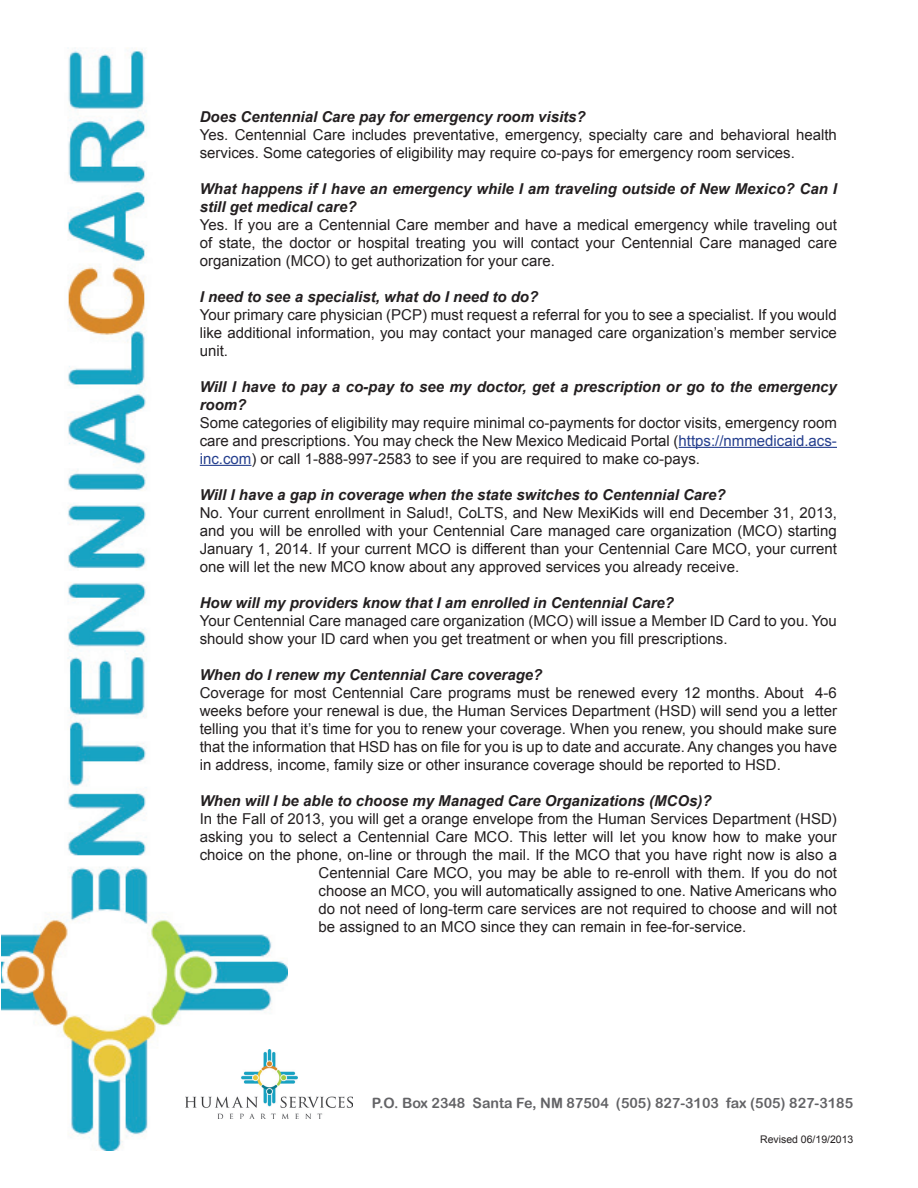
<style>
.page{position:relative;width:918px;height:1188px;background:#fff}
.page>*{position:absolute;margin:0;border:0;box-sizing:border-box;transform-origin:0 0}
.t1{font:15px/18px "Arial";color:#231f20;text-align:justify}
.t2{font:italic 700 15px/18px "Arial";color:#231f20}
.t3{font:14.25px "Arial Rounded MT Bold";color:#636366}
.t4{font:10.5px "Arial";color:#231f20}
.s1{color:#253f8e}
</style>
<div class="page">
<img style="left:2px;top:48px;width:286px;height:1103px">
<img style="left:186px;top:1050px;width:167px;height:69px">
<hr style="left:679px;top:447px;width:158px;height:1px;background:#253f8e">
<hr style="left:200px;top:465px;width:51px;height:1px;background:#253f8e">
<p class="t2" style="left:200px;top:108px;width:387px">Does Centennial Care pay for emergency room visits?</p>
<p class="t1" style="left:200px;top:126px;width:639px">Yes. Centennial Care includes preventative, emergency, specialty care and behavioral health services. Some categories of eligibility may require co-pays for emergency room services.</p>
<p class="t2" style="left:200px;top:180px;width:639px">What happens if I have an emergency while I am traveling outside of New Mexico? Can I still get medical care?</p>
<p class="t1" style="left:200px;top:216px;width:639px">Yes. If you are a Centennial Care member and have a medical emergency while traveling out of state, the doctor or hospital treating you will contact your Centennial Care managed care organization (MCO) to get authorization for your care.</p>
<p class="t2" style="left:200px;top:288px;width:340px">I need to see a specialist, what do I need to do?</p>
<p class="t1" style="left:200px;top:306px;width:639px">Your primary care physician (PCP) must request a referral for you to see a specialist. If you would like additional information, you may contact your managed care organization’s member service unit.</p>
<p class="t2" style="left:200px;top:378px;width:639px">Will I have to pay a co-pay to see my doctor, get a prescription or go to the emergency room?</p>
<p class="t1" style="left:200px;top:414px;width:639px">Some categories of eligibility may require minimal co-payments for doctor visits, emergency room care and prescriptions. You may check the New Mexico Medicaid Portal (<span class="s1">https://nmmedicaid.acs&shy;inc.com</span>) or call 1-888-997-2583 to see if you are required to make co-pays.</p>
<p class="t2" style="left:200px;top:486px;width:527px">Will I have a gap in coverage when the state switches to Centennial Care?</p>
<p class="t1" style="left:200px;top:504px;width:639px">No. Your current enrollment in Salud!, CoLTS, and New MexiKids will end December 31, 2013, and you will be enrolled with your Centennial Care managed care organization (MCO) starting January 1, 2014. If your current MCO is different than your Centennial Care MCO, your current one will let the new MCO know about any approved services you already receive.</p>
<p class="t2" style="left:200px;top:594px;width:476px">How will my providers know that I am enrolled in Centennial Care?</p>
<p class="t1" style="left:200px;top:612px;width:639px">Your Centennial Care managed care organization (MCO) will issue a Member ID Card to you. You should show your ID card when you get treatment or when you fill prescriptions.</p>
<p class="t2" style="left:200px;top:666px;width:344px">When do I renew my Centennial Care coverage?</p>
<p class="t1" style="left:200px;top:684px;width:639px">Coverage for most Centennial Care programs must be renewed every 12 months. About 4-6 weeks before your renewal is due, the Human Services Department (HSD) will send you a letter telling you that it’s time for you to renew your coverage. When you renew, you should make sure that the information that HSD has on file for you is up to date and accurate. Any changes you have in address, income, family size or other insurance coverage should be reported to HSD.</p>
<p class="t2" style="left:200px;top:792px;width:513px">When will I be able to choose my Managed Care Organizations (MCOs)?</p>
<p class="t1" style="left:200px;top:810px;width:639px">In the Fall of 2013, you will get a orange envelope from the Human Services Department (HSD)</p>
<p class="t1" style="left:200px;top:828px;width:639px">asking you to select a Centennial Care MCO. This letter will let you know how to make your</p>
<p class="t1" style="left:200px;top:846px;width:639px">choice on the phone, on-line or through the mail. If the MCO that you have right now is also a</p>
<p class="t1" style="left:319px;top:864px;width:520px">Centennial Care MCO, you may be able to re-enroll with them. If you do not</p>
<p class="t1" style="left:319px;top:882px;width:520px">choose an MCO, you will automatically assigned to one. Native Americans who</p>
<p class="t1" style="left:319px;top:900px;width:520px">do not need of long-term care services are not required to choose and will not</p>
<p class="t1" style="left:319px;top:918px;width:429px">be assigned to an MCO since they can remain in fee-for-service.</p>
<p class="t3" style="left:372px;top:1095px;width:483px">P.O. Box 2348 Santa Fe, NM 87504 (505) 827-3103 fax (505) 827-3185</p>
<p class="t4" style="left:760px;top:1133px;width:95px">Revised 06/19/2013</p>
</div>
